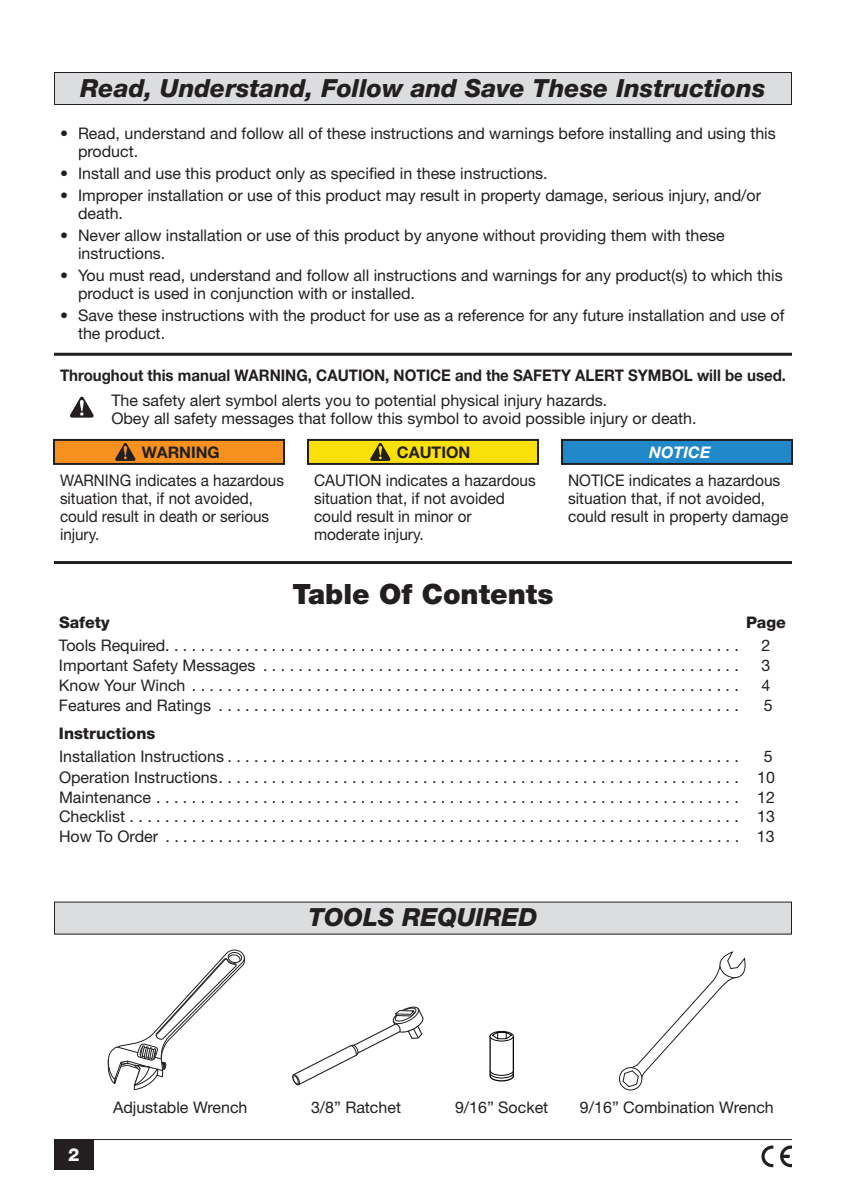
<style>
.page{position:relative;width:846px;height:1197px;background:#fff}
.page>*{position:absolute;margin:0;border:0;box-sizing:border-box;transform-origin:0 0}
.t1{font:900 28px "Helvetica Neue LT Std";color:#231f20}
.t2{font:italic 800 25px "Helvetica Neue LT Std";color:#231f20}
.t3{font:800 18px "Helvetica Neue LT Std";color:#fff}
.t4{font:16px/18px "Helvetica Neue LT Std";color:#231f20}
.t5{font:16px/18px "Helvetica Neue LT Std";color:#231f20;scale:.95 1}
.t6{font:16px/18px "Helvetica Neue LT Std";color:#231f20;scale:.96 1}
.t7{font:700 16px "Helvetica Neue LT Std";color:#231f20;scale:.94 1}
.t8{font:800 16px "Helvetica Neue LT Std";color:#231f20}
.t9{font:700 16px "Helvetica Neue LT Std";color:#231f20}
.t10{font:italic 700 16px "Helvetica Neue LT Std";color:#fff}
</style>
<div class="page">
<hr style="left:54px;top:1139px;width:738px;height:1px;background:#231f20">
<svg style="left:761px;top:1145px;width:12px;height:22px"></svg>
<svg style="left:780px;top:1145px;width:12px;height:22px"></svg>
<div style="left:54px;top:1139px;width:40px;height:30px;background:#231f20"></div>
<div style="left:54px;top:72px;width:738px;height:32px;background:#dcdddf"></div>
<div style="left:54px;top:72px;width:738px;height:33px;border:1px solid #231f20"></div>
<svg style="left:70px;top:397px;width:24px;height:21px"></svg>
<div style="left:54px;top:440px;width:230px;height:24px;background:#f69120"></div>
<div style="left:53px;top:439px;width:232px;height:26px;border:2px solid #231f20"></div>
<svg style="left:115px;top:443px;width:20px;height:18px"></svg>
<div style="left:308px;top:440px;width:230px;height:24px;background:#fae009"></div>
<div style="left:307px;top:439px;width:232px;height:26px;border:2px solid #231f20"></div>
<svg style="left:370px;top:443px;width:20px;height:18px"></svg>
<div style="left:562px;top:440px;width:230px;height:24px;background:#2188c9"></div>
<div style="left:561px;top:439px;width:232px;height:26px;border:2px solid #231f20"></div>
<hr style="left:54px;top:353px;width:738px;height:3px;background:#231f20">
<div style="left:54px;top:902px;width:738px;height:32px;background:#dcdddf"></div>
<svg style="left:489px;top:1031px;width:25px;height:51px"></svg>
<svg style="left:292px;top:1006px;width:132px;height:80px"></svg>
<svg style="left:108px;top:949px;width:137px;height:141px"></svg>
<svg style="left:619px;top:951px;width:127px;height:140px"></svg>
<hr style="left:54px;top:561px;width:738px;height:3px;background:#231f20">
<h2 class="t2" style="left:81px;top:73px;width:686px">Read, Understand, Follow and Save These Instructions</h2>
<p class="t4" style="left:78px;top:125px;width:699px;text-indent:-18px">• Read, understand and follow all of these instructions and warnings before installing and using this product.</p>
<p class="t4" style="left:60px;top:165px;width:489px">• Install and use this product only as specified in these instructions.</p>
<p class="t4" style="left:78px;top:187px;width:685px;text-indent:-18px">• Improper installation or use of this product may result in property damage, serious injury, and/or death.</p>
<p class="t4" style="left:78px;top:227px;width:648px;text-indent:-18px">• Never allow installation or use of this product by anyone without providing them with these instructions.</p>
<p class="t4" style="left:78px;top:267px;width:706px;text-indent:-18px">• You must read, understand and follow all instructions and warnings for any product(s) to which this product is used in conjunction with or installed.</p>
<p class="t4" style="left:78px;top:307px;width:708px;text-indent:-18px">• Save these instructions with the product for use as a reference for any future installation and use of the product.</p>
<p class="t7" style="left:60px;top:365px;width:774px">Throughout this manual WARNING, CAUTION, NOTICE and the SAFETY ALERT SYMBOL will be used.</p>
<p class="t4" style="left:111px;top:391px;width:587px">The safety alert symbol alerts you to potential physical injury hazards.<br>Obey all safety messages that follow this symbol to avoid possible injury or death.</p>
<p class="t9" style="left:142px;top:442px;width:79px">WARNING</p>
<p class="t9" style="left:397px;top:442px;width:75px">CAUTION</p>
<p class="t10" style="left:649px;top:442px;width:63px">NOTICE</p>
<p class="t5" style="left:60px;top:471px;width:237px">WARNING indicates a hazardous situation that, if not avoided, could result in death or serious injury.</p>
<p class="t4" style="left:568px;top:471px;width:222px">NOTICE indicates a hazardous situation that, if not avoided, could result in property damage</p>
<p class="t6" style="left:314px;top:471px;width:233px">CAUTION indicates a hazardous situation that, if not avoided could result in minor or moderate injury.</p>
<h1 class="t1" style="left:293px;top:577px;width:262px">Table Of Contents</h1>
<p class="t8" style="left:59px;top:612px;width:52px">Safety</p>
<p class="t8" style="left:746px;top:612px;width:41px">Page</p>
<p class="t4" style="left:59px;top:636px;width:681px">Tools Required.................................................................</p>
<p class="t4" style="left:762px;top:636px;width:10px">2</p>
<p class="t4" style="left:59px;top:656px;width:681px">Important Safety Messages ......................................................</p>
<p class="t4" style="left:762px;top:656px;width:10px">3</p>
<p class="t4" style="left:59px;top:676px;width:681px">Know Your Winch ..............................................................</p>
<p class="t4" style="left:762px;top:676px;width:10px">4</p>
<p class="t4" style="left:59px;top:696px;width:681px">Features and Ratings ...........................................................</p>
<p class="t4" style="left:764px;top:696px;width:10px">5</p>
<p class="t8" style="left:59px;top:723px;width:98px">Instructions</p>
<p class="t4" style="left:59px;top:747px;width:681px">Installation Instructions..........................................................</p>
<p class="t4" style="left:59px;top:746px;width:717px;line-height:20px;text-indent:705px">5<br>Operation Instructions........................................................... 10<br>Maintenance .................................................................. 12<br>Checklist ..................................................................... 13<br>How To Order ................................................................. 13</p>
<h2 class="t2" style="left:308px;top:903px;width:231px">TOOLS REQUIRED</h2>
<p class="t3" style="left:68px;top:1144px;width:13px">2</p>
<p class="t4" style="left:113px;top:1099px;width:136px">Adjustable Wrench</p>
<p class="t4" style="left:311px;top:1099px;width:92px">3/8” Ratchet</p>
<p class="t4" style="left:455px;top:1099px;width:95px">9/16” Socket</p>
<p class="t4" style="left:580px;top:1099px;width:195px">9/16” Combination Wrench</p>
</div>
